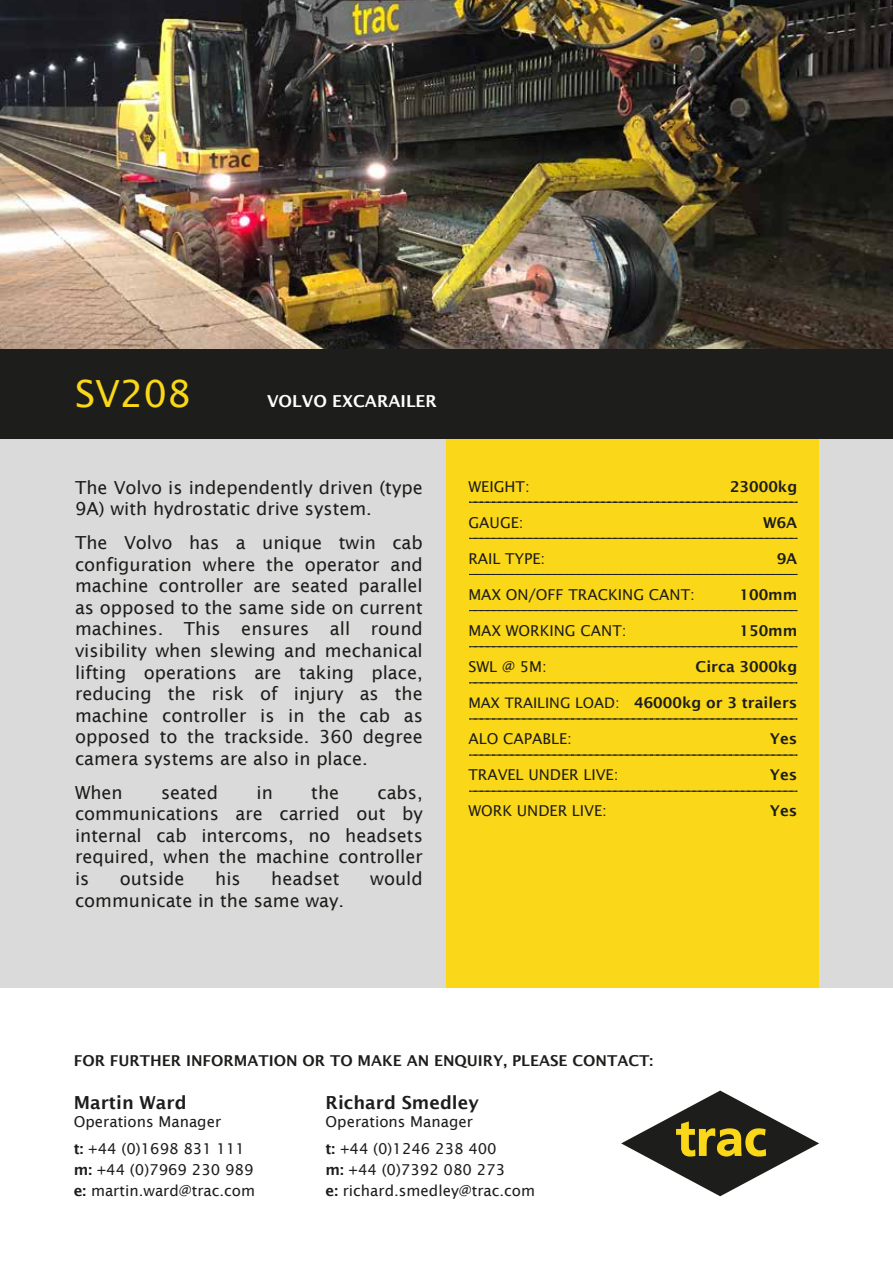
<style>
.page{position:relative;width:893px;height:1263px;background:#fff}
.page>*{position:absolute;margin:0;border:0;box-sizing:border-box;transform-origin:0 0}
.t1{font:37.5px "Lucida Sans";color:#fad718}
.t2{font:18px/21.6px "Lucida Sans";color:#1d1d1b;text-align:justify}
.t3{font:600 18px "Lucida Sans";color:#1d1d1b}
.t4{font:600 16.5px "Lucida Sans";color:#fff}
.t5{font:15px/27px "Lucida Sans";color:#1d1d1b}
.t6{font:600 15px "Lucida Sans";color:#1d1d1b}
.s1{font-weight:400;font-size:14.55px}
.s2{font-weight:600}
</style>
<div class="page">
<img style="left:0;top:0;width:893px;height:349px">
<div style="left:0;top:438px;width:893px;height:550px;background:#dadada"></div>
<div style="left:447px;top:438px;width:372px;height:550px;background:#fad718"></div>
<svg style="left:621px;top:1090px;width:198px;height:106px"></svg>
<svg style="left:469px;top:538px;width:328px;height:1px"></svg>
<svg style="left:469px;top:502px;width:328px;height:1px"></svg>
<svg style="left:469px;top:610px;width:328px;height:1px"></svg>
<svg style="left:469px;top:574px;width:328px;height:1px"></svg>
<svg style="left:469px;top:682px;width:328px;height:1px"></svg>
<svg style="left:469px;top:646px;width:328px;height:1px"></svg>
<svg style="left:469px;top:755px;width:328px;height:1px"></svg>
<svg style="left:469px;top:719px;width:328px;height:1px"></svg>
<svg style="left:469px;top:791px;width:328px;height:1px"></svg>
<div style="left:0;top:349px;width:893px;height:89px;background:#1d1d1b"></div>
<h1 class="t1" style="left:75px;top:372px;width:117px">SV208</h1>
<p class="t4" style="left:267px;top:391px;width:171px">VOLVO EXCARAILER</p>
<p class="t2" style="left:75px;top:477px;width:349px">The Volvo is independently driven (type<br>9A) with hydrostatic drive system.</p>
<p class="t2" style="left:75px;top:532px;width:349px">The Volvo has a unique twin cab configuration where the operator and machine controller are seated parallel as opposed to the same side on current machines. This ensures all round visibility when slewing and mechanical lifting operations are taking place, reducing the risk of injury as the machine controller is in the cab as opposed to the trackside. 360 degree camera systems are also in place.</p>
<p class="t2" style="left:75px;top:781px;width:49px">When</p>
<p class="t2" style="left:161px;top:781px;width:59px">seated</p>
<p class="t2" style="left:257px;top:781px;width:18px">in</p>
<p class="t2" style="left:311px;top:781px;width:29px">the</p>
<p class="t2" style="left:75px;top:781px;width:349px;text-indent:302px">cabs, communications are carried out by internal cab intercoms, no headsets required, when the machine controller is</p>
<p class="t2" style="left:120px;top:868px;width:66px">outside</p>
<p class="t2" style="left:215px;top:868px;width:27px">his</p>
<p class="t2" style="left:271px;top:868px;width:70px">headset</p>
<p class="t2" style="left:370px;top:868px;width:54px">would</p>
<p class="t2" style="left:75px;top:889px;width:271px">communicate in the same way.</p>
<p class="t5" style="left:468px;top:473px;width:63px">WEIGHT:</p>
<p class="t6" style="left:730px;top:478px;width:69px">23000kg</p>
<p class="t5" style="left:468px;top:509px;width:57px">GAUGE:</p>
<p class="t6" style="left:763px;top:514px;width:36px">W6A</p>
<p class="t5" style="left:468px;top:545px;width:78px">RAIL TYPE:</p>
<p class="t6" style="left:777px;top:550px;width:22px">9A</p>
<p class="t5" style="left:468px;top:581px;width:228px">MAX ON/OFF TRACKING CANT:</p>
<p class="t6" style="left:739px;top:586px;width:59px">100mm</p>
<p class="t5" style="left:468px;top:617px;width:160px">MAX WORKING CANT:</p>
<p class="t6" style="left:739px;top:622px;width:59px">150mm</p>
<p class="t5" style="left:468px;top:653px;width:80px">SWL @ 5M:</p>
<p class="t6" style="left:696px;top:658px;width:103px">Circa 3000kg</p>
<p class="t6" style="left:468px;top:694px;width:330px"><span class="s1">MAX TRAILING LOAD:</span> 46000kg or 3 trailers</p>
<p class="t5" style="left:468px;top:725px;width:105px">ALO CAPABLE:</p>
<p class="t6" style="left:770px;top:730px;width:29px">Yes</p>
<p class="t5" style="left:468px;top:761px;width:152px">TRAVEL UNDER LIVE:</p>
<p class="t6" style="left:770px;top:766px;width:29px">Yes</p>
<p class="t5" style="left:468px;top:797px;width:140px">WORK UNDER LIVE:</p>
<p class="t6" style="left:770px;top:802px;width:29px">Yes</p>
<p class="t6" style="left:74px;top:1052px;width:581px">FOR FURTHER INFORMATION OR TO MAKE AN ENQUIRY, PLEASE CONTACT:</p>
<p class="t3" style="left:74px;top:1092px;width:114px">Martin Ward</p>
<p class="t5" style="left:74px;top:1108px;width:173px">Operations Manager<br><span class="s2">t:</span> +44 (0)1698 831 111</p>
<p class="t5" style="left:74px;top:1159px;width:183px;line-height:21px"><span class="s2">m:</span> +44 (0)7969 230 989 <span class="s2">e:</span> martin.ward@trac.com</p>
<p class="t3" style="left:326px;top:1092px;width:155px">Richard Smedley</p>
<p class="t5" style="left:326px;top:1108px;width:173px">Operations Manager<br><span class="s2">t:</span> +44 (0)1246 238 400</p>
<p class="t5" style="left:326px;top:1159px;width:211px;line-height:21px"><span class="s2">m:</span> +44 (0)7392 080 273<br><span class="s2">e:</span> richard.smedley@trac.com</p>
</div>
